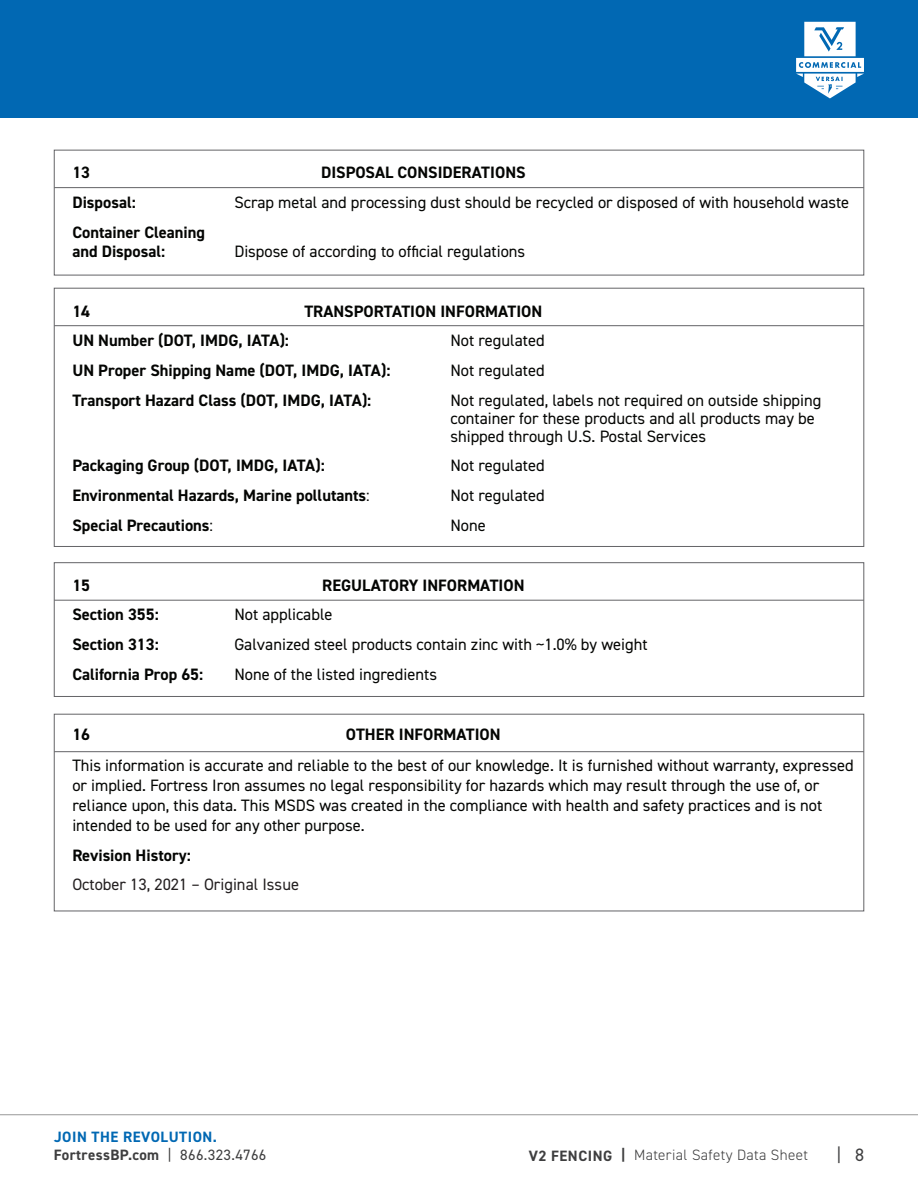
<style>
.page{position:relative;width:918px;height:1188px;background:#fff}
.page>*{position:absolute;margin:0;border:0;box-sizing:border-box;transform-origin:0 0}
.t1{font:18px "DIN2014";color:#3e3e3f}
.t2{font:16.5px/19.8px "DIN2014";color:#040503}
.t3{font:700 16.5px/19.5px "DIN2014";color:#040503}
.t4{font:16.5px "DIN2014";color:#231f20}
.t5{font:700 15px/18px "DIN2014";letter-spacing:.035em;color:#0168b3}
.t6{font:300 15px "DIN2014";letter-spacing:.025em;color:#3e3e3f}
.s1{font-weight:400}
.s2{color:#3e3e3f}
.s3{font-weight:400;color:#3e3e3f}
.s4{font-weight:700}
</style>
<div class="page">
<hr style="left:0;top:1114px;width:918px;height:1px;background:#999">
<div style="left:0;top:0;width:918px;height:118px;background:#0168b3"></div>
<svg style="left:796px;top:22px;width:68px;height:76px"></svg>
<div style="left:54px;top:150px;width:810px;height:125px;border:1px solid #636366"></div>
<hr style="left:54px;top:187px;width:810px;height:1px;background:#636366">
<div style="left:54px;top:288px;width:810px;height:259px;border:1px solid #636366"></div>
<hr style="left:54px;top:325px;width:810px;height:1px;background:#636366">
<div style="left:54px;top:562px;width:810px;height:135px;border:1px solid #636366"></div>
<hr style="left:54px;top:600px;width:810px;height:1px;background:#636366">
<div style="left:54px;top:714px;width:810px;height:197px;border:1px solid #636366"></div>
<hr style="left:54px;top:751px;width:810px;height:1px;background:#636366">
<p class="t3" style="left:72px;top:162px;width:19px">13</p>
<p class="t3" style="left:321px;top:162px;width:206px">DISPOSAL CONSIDERATIONS</p>
<p class="t3" style="left:72px;top:192px;width:65px">Disposal:</p>
<p class="t2" style="left:234px;top:192px;width:617px">Scrap metal and processing dust should be recycled or disposed of with household waste</p>
<p class="t3" style="left:72px;top:222px;width:134px">Container Cleaning and Disposal:</p>
<p class="t2" style="left:234px;top:241px;width:292px">Dispose of according to official regulations</p>
<p class="t3" style="left:72px;top:301px;width:19px">14</p>
<p class="t3" style="left:304px;top:301px;width:240px">TRANSPORTATION INFORMATION</p>
<p class="t3" style="left:72px;top:331px;width:218px">UN Number (DOT, IMDG, IATA):</p>
<p class="t2" style="left:450px;top:331px;width:96px">Not regulated</p>
<p class="t3" style="left:72px;top:361px;width:320px">UN Proper Shipping Name (DOT, IMDG, IATA):</p>
<p class="t2" style="left:450px;top:360px;width:96px">Not regulated</p>
<p class="t3" style="left:72px;top:390px;width:301px">Transport Hazard Class (DOT, IMDG, IATA):</p>
<p class="t2" style="left:450px;top:391px;width:373px;line-height:17.9px">Not regulated, labels not required on outside shipping container for these products and all products may be shipped through U.S. Postal Services</p>
<p class="t3" style="left:72px;top:456px;width:254px">Packaging Group (DOT, IMDG, IATA):</p>
<p class="t2" style="left:450px;top:456px;width:96px">Not regulated</p>
<p class="t3" style="left:72px;top:486px;width:299px">Environmental Hazards, Marine pollutants<span class="s1">:</span></p>
<p class="t2" style="left:450px;top:485px;width:96px">Not regulated</p>
<p class="t3" style="left:72px;top:515px;width:142px">Special Precautions<span class="s1">:</span></p>
<p class="t2" style="left:450px;top:515px;width:37px">None</p>
<p class="t3" style="left:72px;top:575px;width:19px">15</p>
<p class="t3" style="left:322px;top:575px;width:204px">REGULATORY INFORMATION</p>
<p class="t3" style="left:72px;top:605px;width:88px">Section 355:</p>
<p class="t2" style="left:234px;top:605px;width:100px">Not applicable</p>
<p class="t3" style="left:72px;top:635px;width:88px">Section 313:</p>
<p class="t2" style="left:234px;top:634px;width:415px">Galvanized steel products contain zinc with ~1.0% by weight</p>
<p class="t3" style="left:72px;top:664px;width:132px">California Prop 65:</p>
<p class="t2" style="left:234px;top:664px;width:204px">None of the listed ingredients</p>
<p class="t3" style="left:72px;top:724px;width:19px">16</p>
<p class="t3" style="left:346px;top:724px;width:156px">OTHER INFORMATION</p>
<p class="t2" style="left:72px;top:756px;width:783px">This information is accurate and reliable to the best of our knowledge. It is furnished without warranty, expressed or implied. Fortress Iron assumes no legal responsibility for hazards which may result through the use of, or reliance upon, this data. This MSDS was created in the compliance with health and safety practices and is not intended to be used for any other purpose.</p>
<p class="t3" style="left:72px;top:845px;width:120px">Revision History:</p>
<p class="t4" style="left:72px;top:874px;width:228px">October 13, 2021 – Original Issue</p>
<p class="t5" style="left:54px;top:1128px;width:214px">JOIN THE REVOLUTION.<br><span class="s2">FortressBP.com</span> <span class="s3">| 866.323.4766</span></p>
<p class="t6" style="left:529px;top:1146px;width:281px"><span class="s4">V2 FENCING |</span> Material Safety Data Sheet</p>
<p class="t1" style="left:837px;top:1144px;width:29px">| 8</p>
</div>
